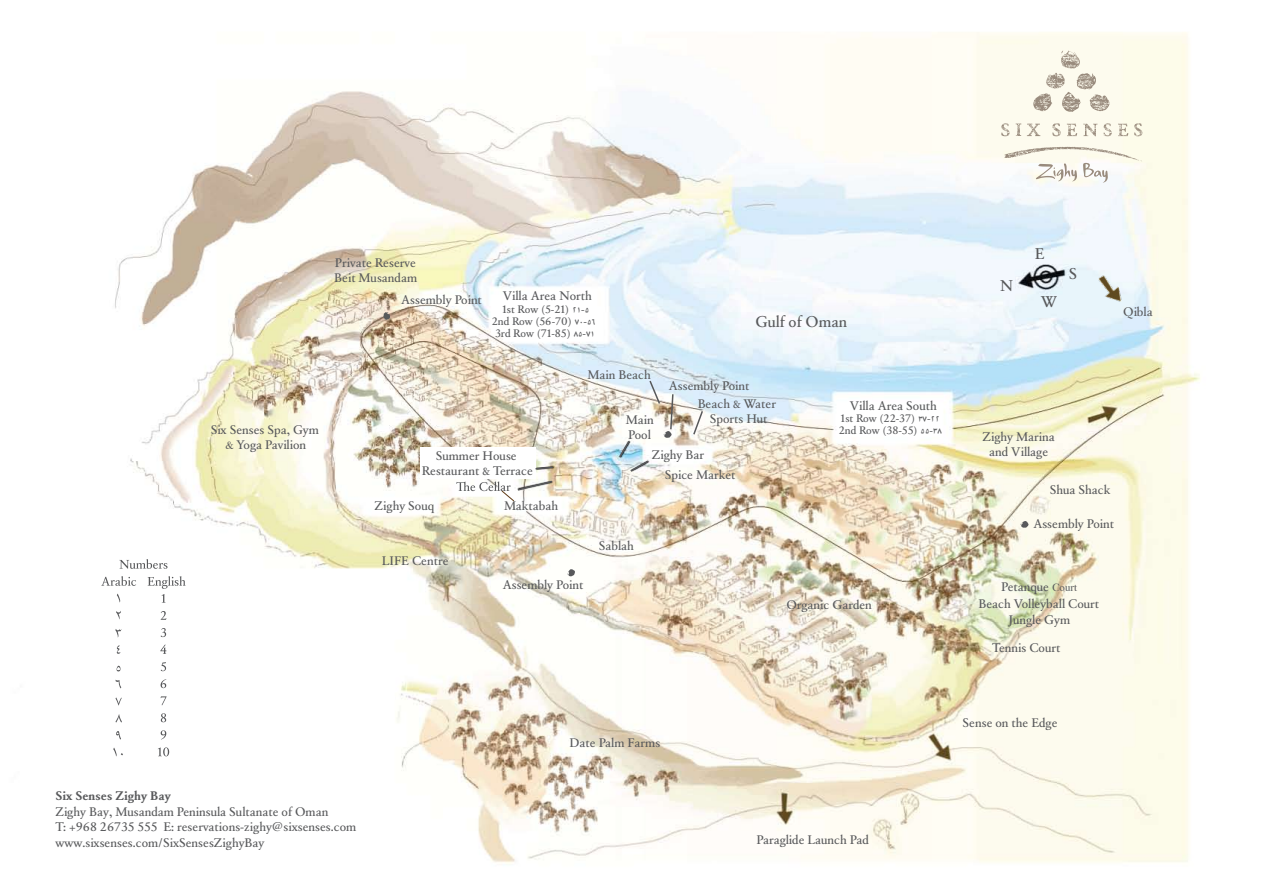
<style>
.page{position:relative;width:1263px;height:893px;background:#fff}
.page>*{position:absolute;margin:0;border:0;box-sizing:border-box;transform-origin:0 0}
.t1{font:15.45px "Epic";color:#58595b}
.t2{font:12.45px/14.9px "Epic";color:#58595b;text-align:center}
.t3{font:700 12.45px "Epic";color:#58595b}
.t4{font:10.8px/12.5px "Epic";color:#58595b;text-align:center}
.s1{font-family:"Times";font-size:10.8px}
.s2{font-family:"Win Soft Pro";font-weight:500}
.s3{font-family:"Georgia";font-size:10.5px}
</style>
<div class="page">
<img style="left:115px;top:32px;width:1085px;height:832px">
<svg style="left:383px;top:312px;width:7px;height:8px"></svg>
<svg style="left:568px;top:569px;width:7px;height:7px"></svg>
<svg style="left:1021px;top:521px;width:7px;height:7px"></svg>
<svg style="left:692px;top:409px;width:12px;height:27px"></svg>
<svg style="left:119px;top:559px;width:49px;height:10px"></svg>
<svg style="left:101px;top:576px;width:35px;height:10px"></svg>
<svg style="left:148px;top:576px;width:38px;height:27px"></svg>
<svg style="left:161px;top:611px;width:5px;height:9px"></svg>
<svg style="left:161px;top:628px;width:5px;height:9px"></svg>
<svg style="left:160px;top:645px;width:6px;height:9px"></svg>
<svg style="left:161px;top:662px;width:5px;height:9px"></svg>
<svg style="left:161px;top:679px;width:5px;height:9px"></svg>
<svg style="left:161px;top:696px;width:6px;height:9px"></svg>
<svg style="left:161px;top:713px;width:5px;height:9px"></svg>
<svg style="left:161px;top:730px;width:5px;height:9px"></svg>
<svg style="left:158px;top:747px;width:11px;height:9px"></svg>
<svg style="left:117px;top:594px;width:3px;height:9px"></svg>
<svg style="left:116px;top:611px;width:5px;height:8px"></svg>
<svg style="left:115px;top:629px;width:6px;height:9px"></svg>
<svg style="left:117px;top:645px;width:3px;height:9px"></svg>
<svg style="left:117px;top:666px;width:3px;height:5px"></svg>
<svg style="left:116px;top:680px;width:5px;height:8px"></svg>
<svg style="left:115px;top:697px;width:7px;height:9px"></svg>
<svg style="left:115px;top:714px;width:7px;height:9px"></svg>
<svg style="left:116px;top:731px;width:5px;height:9px"></svg>
<svg style="left:113px;top:747px;width:10px;height:9px"></svg>
<svg style="left:1001px;top:123px;width:141px;height:13px;background:#e8e4d6"></svg>
<svg style="left:1004px;top:147px;width:138px;height:36px"></svg>
<svg style="left:1033px;top:51px;width:77px;height:61px;background:#e6e1d4"></svg>
<img style="left:1098px;top:275px;width:23px;height:27px">
<div style="left:420px;top:448px;width:116px;height:31px;background:#fff"></div>
<svg style="left:535px;top:466px;width:19px;height:4px"></svg>
<svg style="left:456px;top:480px;width:98px;height:21px"></svg>
<img style="left:618px;top:379px;width:56px;height:94px">
<p class="t2" style="left:211px;top:422px;width:110px">Six Senses Spa, Gym <span class="s1">&amp;</span> Yoga Pavilion</p>
<p class="t2" style="left:334px;top:256px;width:84px;text-align:left">Private Reserve<br>Beit Musandam</p>
<p class="t2" style="left:401px;top:293px;width:82px">Assembly Point</p>
<p class="t2" style="left:503px;top:289px;width:91px">Villa Area North</p>
<p class="t4" style="left:492px;top:303px;width:106px">1st Row (5-21) <span class="s2">٢١</span>-<span class="s2">٥<br></span>2nd Row (56-70) <span class="s2">٧٠</span>-<span class="s2">٥٦<br></span>3rd Row (71-85) <span class="s2">٨٥</span>-<span class="s2">٧١</span></p>
<p class="t2" style="left:588px;top:367px;width:65px">Main Beach</p>
<p class="t2" style="left:626px;top:412px;width:29px;text-align:left">Main<br>Pool</p>
<p class="t1" style="left:756px;top:312px;width:93px">Gulf of Oman</p>
<p class="t2" style="left:669px;top:378px;width:82px">Assembly Point</p>
<p class="t2" style="left:698px;top:397px;width:80px">Beach <span class="s3">&amp;</span> Water<br>Sports Hut</p>
<p class="t2" style="left:850px;top:398px;width:89px">Villa Area South</p>
<p class="t4" style="left:839px;top:412px;width:105px;text-align:left">1st Row (22-37) <span class="s2">٣٧</span>-<span class="s2">٢٢<br></span>2nd Row (38-55) <span class="s2">٥٥</span>-<span class="s2">٣٨</span></p>
<p class="t2" style="left:422px;top:448px;width:113px">Summer House<br>Restaurant <span class="s3">&amp;</span> Terrace</p>
<p class="t2" style="left:375px;top:498px;width:61px">Zighy Souq</p>
<p class="t2" style="left:382px;top:554px;width:68px">LIFE Centre</p>
<p class="t2" style="left:504px;top:499px;width:56px">Maktabah</p>
<p class="t2" style="left:503px;top:577px;width:82px">Assembly Point</p>
<p class="t2" style="left:599px;top:538px;width:37px">Sablah</p>
<p class="t2" style="left:652px;top:448px;width:54px">Zighy Bar</p>
<p class="t2" style="left:665px;top:467px;width:72px">Spice Market</p>
<p class="t2" style="left:786px;top:597px;width:87px">Organic Garden</p>
<p class="t1" style="left:1000px;top:276px;width:15px">N</p>
<p class="t1" style="left:1035px;top:244px;width:11px">E</p>
<p class="t1" style="left:1041px;top:292px;width:18px">W</p>
<p class="t1" style="left:1069px;top:264px;width:10px">S</p>
<p class="t2" style="left:1123px;top:304px;width:31px">Qibla</p>
<p class="t2" style="left:982px;top:429px;width:74px">Zighy Marina and Village</p>
<p class="t2" style="left:1050px;top:482px;width:62px">Shua Shack</p>
<p class="t2" style="left:1033px;top:517px;width:82px">Assembly Point</p>
<p class="t2" style="left:1001px;top:580px;width:77px">Petanque <span class="s1">Court</span></p>
<p class="t2" style="left:978px;top:597px;width:122px">Beach Volleyball Court</p>
<p class="t2" style="left:1009px;top:612px;width:63px">Jungle Gym</p>
<p class="t2" style="left:992px;top:641px;width:70px">Tennis Court</p>
<p class="t3" style="left:55px;top:787px;width:117px">Six Senses Zighy Bay</p>
<p class="t2" style="left:55px;top:804px;width:302px;line-height:15.5px;text-align:left">Zighy Bay, Musandam Peninsula Sultanate of Oman<br>T: +968 26735 555 E: reservations-zighy@sixsenses.com www.sixsenses.com/SixSensesZighyBay</p>
<p class="t2" style="left:569px;top:736px;width:92px">Date Palm Farms</p>
<p class="t2" style="left:756px;top:833px;width:114px">Paraglide Launch Pad</p>
<p class="t2" style="left:963px;top:716px;width:96px">Sense on the Edge</p>
</div>
